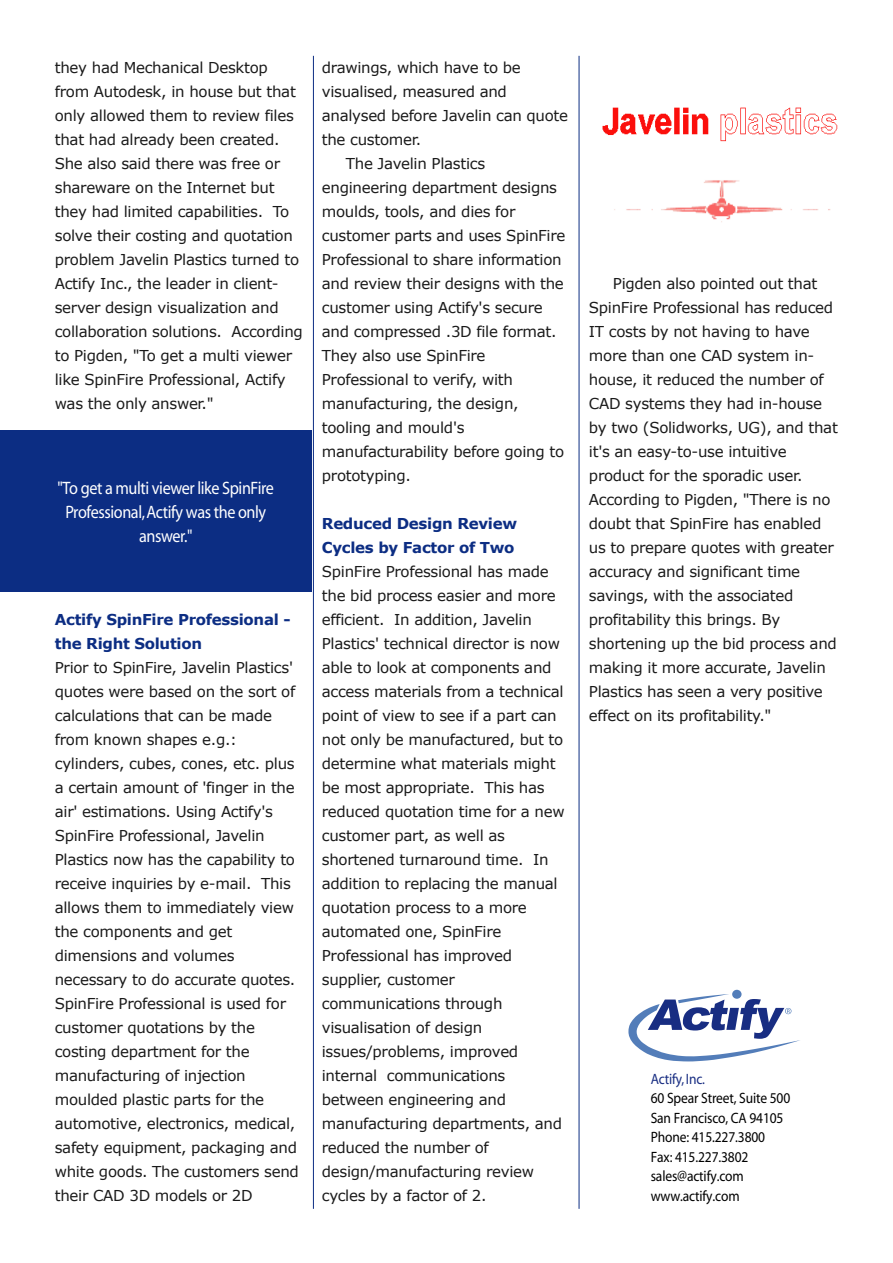
<style>
.page{position:relative;width:893px;height:1263px;background:#fff}
.page>*{position:absolute;margin:0;border:0;box-sizing:border-box;transform-origin:0 0}
.t1{font:18px/24px "Myriad";letter-spacing:-.025em;color:#fff;text-align:center;scale:.9 1}
.t2{font:15px/24px "Verdana";letter-spacing:-.02em;color:#1a1a1a}
.t3{font:15px/19.5px "Myriad";letter-spacing:-.01em;color:#000;scale:.9 1}
.t4{font:700 15px/24px "Verdana";letter-spacing:-.02em;color:#0c2d83}
.t5{font:15px "Myriad";letter-spacing:-.01em;color:#182d82;scale:.9 1}
</style>
<div class="page">
<div style="left:0;top:430px;width:311px;height:162px;background:#0c2d83"></div>
<hr style="left:313px;top:56px;width:1px;height:1153px;background:#0c2d83">
<hr style="left:579px;top:56px;width:1px;height:1153px;background:#0c2d83">
<img style="left:614px;top:180px;width:217px;height:42px">
<img style="left:602px;top:107px;width:236px;height:35px">
<div style="left:732px;top:990px;width:10px;height:9px;background:#537db9;border-radius:50%"></div>
<svg style="left:628px;top:994px;width:172px;height:67px"></svg>
<p class="t2" style="left:55px;top:55px;width:250px">they had Mechanical Desktop from Autodesk, in house but that only allowed them to review files that had already been created.<br>She also said there was free or shareware on the Internet but they had limited capabilities. To solve their costing and quotation problem Javelin Plastics turned to<br>Actify Inc., the leader in client&shy;server design visualization and collaboration solutions. According to Pigden, "To get a multi viewer like SpinFire Professional, Actify was the only answer."</p>
<p class="t1" style="left:58px;top:477px;width:242px">"To get a multi viewer like SpinFire<br>Professional,Actify was the only answer."</p>
<p class="t4" style="left:55px;top:607px;width:237px">Actify SpinFire Professional - the Right Solution</p>
<p class="t2" style="left:55px;top:655px;width:246px">Prior to SpinFire, Javelin Plastics' quotes were based on the sort of calculations that can be made from known shapes e.g.: cylinders, cubes, cones, etc. plus a certain amount of 'finger in the air' estimations. Using Actify's<br>SpinFire Professional, Javelin<br>Plastics now has the capability to receive inquiries by e-mail. This allows them to immediately view the components and get dimensions and volumes necessary to do accurate quotes.<br>SpinFire Professional is used for customer quotations by the costing department for the manufacturing of injection moulded plastic parts for the automotive, electronics, medical, safety equipment, packaging and white goods. The customers send their CAD 3D models or 2D</p>
<p class="t2" style="left:322px;top:55px;width:201px">drawings, which have to be</p>
<p class="t2" style="left:322px;top:79px;width:187px">visualised, measured and</p>
<p class="t2" style="left:322px;top:103px;width:248px">analysed before Javelin can quote</p>
<p class="t2" style="left:322px;top:127px;width:101px">the customer.</p>
<p class="t2" style="left:346px;top:151px;width:141px">The Javelin Plastics</p>
<p class="t2" style="left:322px;top:175px;width:237px">engineering department designs</p>
<p class="t2" style="left:322px;top:199px;width:195px">moulds, tools, and dies for</p>
<p class="t2" style="left:322px;top:223px;width:245px">customer parts and uses SpinFire</p>
<p class="t2" style="left:322px;top:247px;width:241px">Professional to share information</p>
<p class="t2" style="left:322px;top:271px;width:244px">and review their designs with the</p>
<p class="t2" style="left:322px;top:295px;width:222px">customer using Actify's secure</p>
<p class="t2" style="left:322px;top:319px;width:236px">and compressed .3D file format.</p>
<p class="t2" style="left:322px;top:343px;width:165px">They also use SpinFire</p>
<p class="t2" style="left:322px;top:367px;width:193px">Professional to verify, with</p>
<p class="t2" style="left:322px;top:391px;width:198px">manufacturing, the design,</p>
<p class="t2" style="left:322px;top:415px;width:144px">tooling and mould's</p>
<p class="t2" style="left:322px;top:439px;width:244px">manufacturability before going to</p>
<p class="t2" style="left:322px;top:463px;width:91px">prototyping.</p>
<p class="t4" style="left:322px;top:511px;width:197px">Reduced Design Review<br>Cycles by Factor of Two</p>
<p class="t2" style="left:322px;top:559px;width:244px">SpinFire Professional has made the bid process easier and more efficient. In addition, Javelin<br>Plastics' technical director is now able to look at components and access materials from a technical point of view to see if a part can not only be manufactured, but to determine what materials might be most appropriate. This has reduced quotation time for a new customer part, as well as shortened turnaround time. In addition to replacing the manual quotation process to a more automated one, SpinFire<br>Professional has improved supplier, customer communications through visualisation of design issues/problems, improved internal communications between engineering and manufacturing departments, and reduced the number of design/manufacturing review cycles by a factor of 2.</p>
<p class="t2" style="left:589px;top:271px;width:250px;text-indent:24px">Pigden also pointed out that<br>SpinFire Professional has reduced<br>IT costs by not having to have more than one CAD system in&shy;house, it reduced the number of<br>CAD systems they had in-house by two (Solidworks, UG), and that it's an easy-to-use intuitive product for the sporadic user.<br>According to Pigden, "There is no doubt that SpinFire has enabled us to prepare quotes with greater accuracy and significant time savings, with the associated profitability this brings. By shortening up the bid process and making it more accurate, Javelin<br>Plastics has seen a very positive effect on its profitability."</p>
<p class="t5" style="left:651px;top:1071px;width:62px">Actify, Inc.</p>
<p class="t3" style="left:651px;top:1089px;width:157px">60 Spear Street, Suite 500<br>San Francisco, CA 94105<br>Phone: 415.227.3800<br>Fax: 415.227.3802 sales@actify.com www.actify.com</p>
</div>
